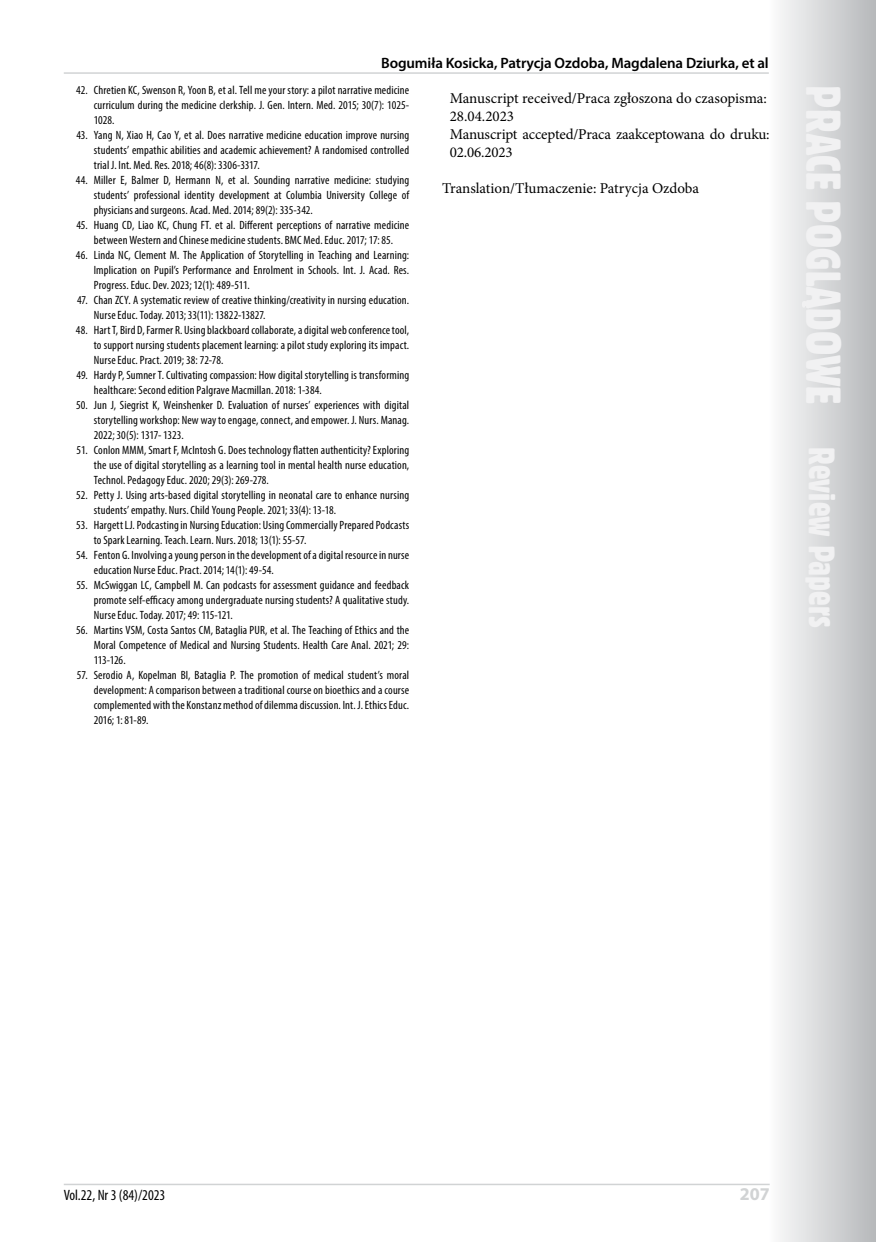
<style>
.page{position:relative;width:876px;height:1242px;background:#fff}
.page>*{position:absolute;margin:0;border:0;box-sizing:border-box;transform-origin:0 0}
.t1{font:48px "Gothic 821 Condensed BT";color:#f1f1f2}
.t2{font:700 18px "Myriad Pro";color:#d1d3d4}
.t3{font:15px/18px "Minion Pro";letter-spacing:-.005em;color:#000}
.t4{font:600 15px "Myriad Pro";letter-spacing:-.01em;color:#000}
.t5{font:condensed 15px "Myriad Pro";color:#000}
.t6{font:condensed 12px/15px "Myriad Pro";letter-spacing:.01em;color:#000;text-align:justify}
.s1{font-size:36px}
</style>
<div class="page">
<svg style="left:780px;top:0;width:96px;height:1242px;background:#d4d6d7"></svg>
<hr style="left:64px;top:1183px;width:706px;height:2px;background:#d1d3d4">
<hr style="left:64px;top:72px;width:705px;height:2px;background:#d1d3d4">
<svg style="left:802px;top:300px;width:7px;height:8px"></svg>
<svg style="left:827px;top:111px;width:4px;height:7px"></svg>
<p class="t4" style="left:381px;top:53px;width:389px">Bogumiła Kosicka, Patrycja Ozdoba, Magdalena Dziurka, et al</p>
<p class="t6" style="left:94px;top:82px;width:317px;text-indent:-18px">42. Chretien KC, Swenson R, Yoon B, et al. Tell me your story: a pilot narrative medicine curriculum during the medicine clerkship. J. Gen. Intern. Med. 2015; 30(7): 1025- 1028.</p>
<p class="t6" style="left:94px;top:127px;width:317px;text-indent:-17px">43. Yang N, Xiao H, Cao Y, et al. Does narrative medicine education improve nursing students’ empathic abilities and academic achievement? A randomised controlled trial J. Int. Med. Res. 2018; 46(8): 3306-3317.</p>
<p class="t6" style="left:94px;top:172px;width:317px;text-indent:-18px">44. Miller E, Balmer D, Hermann N, et al. Sounding narrative medicine: studying students’ professional identity development at Columbia University College of physicians and surgeons. Acad. Med. 2014; 89(2): 335-342.</p>
<p class="t6" style="left:76px;top:217px;width:334px;text-align:center">45. Huang CD, Liao KC, Chung FT. et al. Different perceptions of narrative medicine between Western and Chinese medicine students. BMC Med. Educ. 2017; 17: 85.</p>
<p class="t6" style="left:94px;top:247px;width:317px;text-indent:-18px">46. Linda NC, Clement M. The Application of Storytelling in Teaching and Learning:<br>Implication on Pupil’s Performance and Enrolment in Schools. Int. J. Acad. Res.<br>Progress. Educ. Dev. 2023; 12(1): 489-511.</p>
<p class="t6" style="left:94px;top:292px;width:317px;text-indent:-17px">47. Chan ZCY. A systematic review of creative thinking/creativity in nursing education.<br>Nurse Educ. Today. 2013; 33(11): 13822-13827.</p>
<p class="t6" style="left:94px;top:322px;width:317px;text-indent:-18px">48. Hart T, Bird D, Farmer R. Using blackboard collaborate, a digital web conference tool, to support nursing students placement learning: a pilot study exploring its impact.<br>Nurse Educ. Pract. 2019; 38: 72-78.</p>
<p class="t6" style="left:94px;top:367px;width:317px;text-indent:-17px">49. Hardy P, Sumner T. Cultivating compassion: How digital storytelling is transforming healthcare: Second edition Palgrave Macmillan. 2018: 1-384.</p>
<p class="t6" style="left:94px;top:397px;width:317px;text-indent:-18px">50. Jun J, Siegrist K, Weinshenker D. Evaluation of nurses’ experiences with digital storytelling workshop: New way to engage, connect, and empower. J. Nurs. Manag.<br>2022; 30(5): 1317- 1323.</p>
<p class="t6" style="left:94px;top:442px;width:317px;text-indent:-17px">51. Conlon MMM, Smart F, McIntosh G. Does technology flatten authenticity? Exploring the use of digital storytelling as a learning tool in mental health nurse education, Technol. Pedagogy Educ. 2020; 29(3): 269-278.</p>
<p class="t6" style="left:94px;top:487px;width:317px;text-indent:-18px">52. Petty J. Using arts-based digital storytelling in neonatal care to enhance nursing students’ empathy. Nurs. Child Young People. 2021; 33(4): 13-18.</p>
<p class="t6" style="left:94px;top:517px;width:317px;text-indent:-17px">53. Hargett LJ. Podcasting in Nursing Education: Using Commercially Prepared Podcasts to Spark Learning. Teach. Learn. Nurs. 2018; 13(1): 55-57.</p>
<p class="t6" style="left:94px;top:547px;width:317px;text-indent:-18px">54. Fenton G. Involving a young person in the development of a digital resource in nurse education Nurse Educ. Pract. 2014; 14(1): 49-54.</p>
<p class="t6" style="left:94px;top:577px;width:317px;text-indent:-17px">55. McSwiggan LC, Campbell M. Can podcasts for assessment guidance and feedback promote self-efficacy among undergraduate nursing students? A qualitative study.<br>Nurse Educ. Today. 2017; 49: 115-121.</p>
<p class="t6" style="left:94px;top:622px;width:317px;text-indent:-18px">56. Martins VSM, Costa Santos CM, Bataglia PUR, et al. The Teaching of Ethics and the Moral Competence of Medical and Nursing Students. Health Care Anal. 2021; 29:<br>113-126.</p>
<p class="t6" style="left:94px;top:667px;width:317px;text-indent:-17px">57. Serodio A, Kopelman BI, Bataglia P. The promotion of medical student’s moral development: A comparison between a traditional course on bioethics and a course complemented with the Konstanz method of dilemma discussion. Int. J. Ethics Educ.<br>2016; 1: 81-89.</p>
<p class="t3" style="left:450px;top:89px;width:321px">Manuscript received/Praca zgłoszona do czasopisma:<br>28.04.2023<br>Manuscript accepted/Praca zaakceptowana do druku:<br>02.06.2023</p>
<p class="t3" style="left:442px;top:179px;width:258px">Translation/Tłumaczenie: Patrycja Ozdoba</p>
<h1 class="t1" style="left:852px;top:85px;width:544px;rotate:90deg">PRACE POGLADOWE <span class="s1">Review Papers</span></h1>
<p class="t5" style="left:64px;top:1186px;width:103px">Vol.22, Nr 3 (84)/2023</p>
<h2 class="t2" style="left:740px;top:1182px;width:31px">207</h2>
</div>
